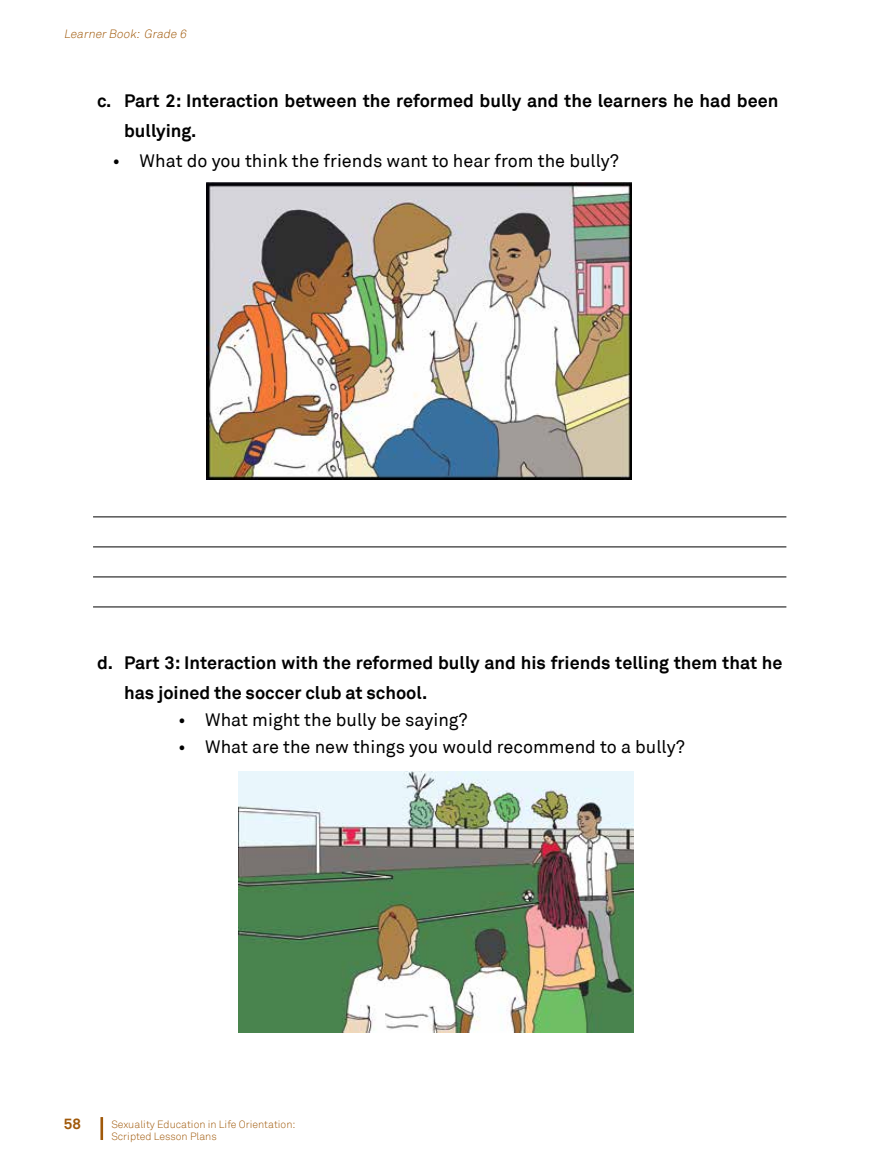
<style>
.page{position:relative;width:872px;height:1170px;background:#fff}
.page>*{position:absolute;margin:0;border:0;box-sizing:border-box;transform-origin:0 0}
.t1{font:700 18px/30px "Akkurat";color:#000}
.t2{font:18px "Akkurat";color:#000}
.t3{font:700 15px "Akkurat";color:#a0590a}
.t4{font:italic 300 12px "Akkurat";color:#a0590a}
.t5{font:300 10.5px/12.6px "Akkurat";color:#a0590a}
</style>
<div class="page">
<svg style="left:100px;top:1117px;width:4px;height:23px"></svg>
<img style="left:239px;top:771px;width:394px;height:261px">
<img style="left:206px;top:182px;width:425px;height:298px">
<hr style="left:93px;top:516px;width:693px;height:1px;background:#000">
<hr style="left:93px;top:546px;width:693px;height:1px;background:#000">
<hr style="left:93px;top:576px;width:693px;height:1px;background:#000">
<hr style="left:93px;top:606px;width:693px;height:1px;background:#000">
<p class="t4" style="left:64px;top:27px;width:126px">LearnerBook: Grade 6</p>
<p class="t1" style="left:124px;top:85px;width:656px;text-indent:-27px">c. Part 2: Interaction between the reformed bully and the learners he had been bullying.</p>
<p class="t2" style="left:113px;top:150px;width:508px">• What do you think the friends want to hear from the bully?</p>
<p class="t1" style="left:124px;top:647px;width:660px;text-indent:-27px">d. Part 3: Interaction with the reformed bully and his friends telling them that he has joined the soccer club at school.</p>
<p class="t2" style="left:178px;top:709px;width:291px">• What might the bully be saying?</p>
<p class="t2" style="left:178px;top:736px;width:508px">• What are the new things you would recommend to a bully?</p>
<p class="t3" style="left:64px;top:1114px;width:19px">58</p>
<p class="t5" style="left:111px;top:1117px;width:186px">Sexuality Education in Life Orientation:<br>Scripted Lesson Plans</p>
</div>
